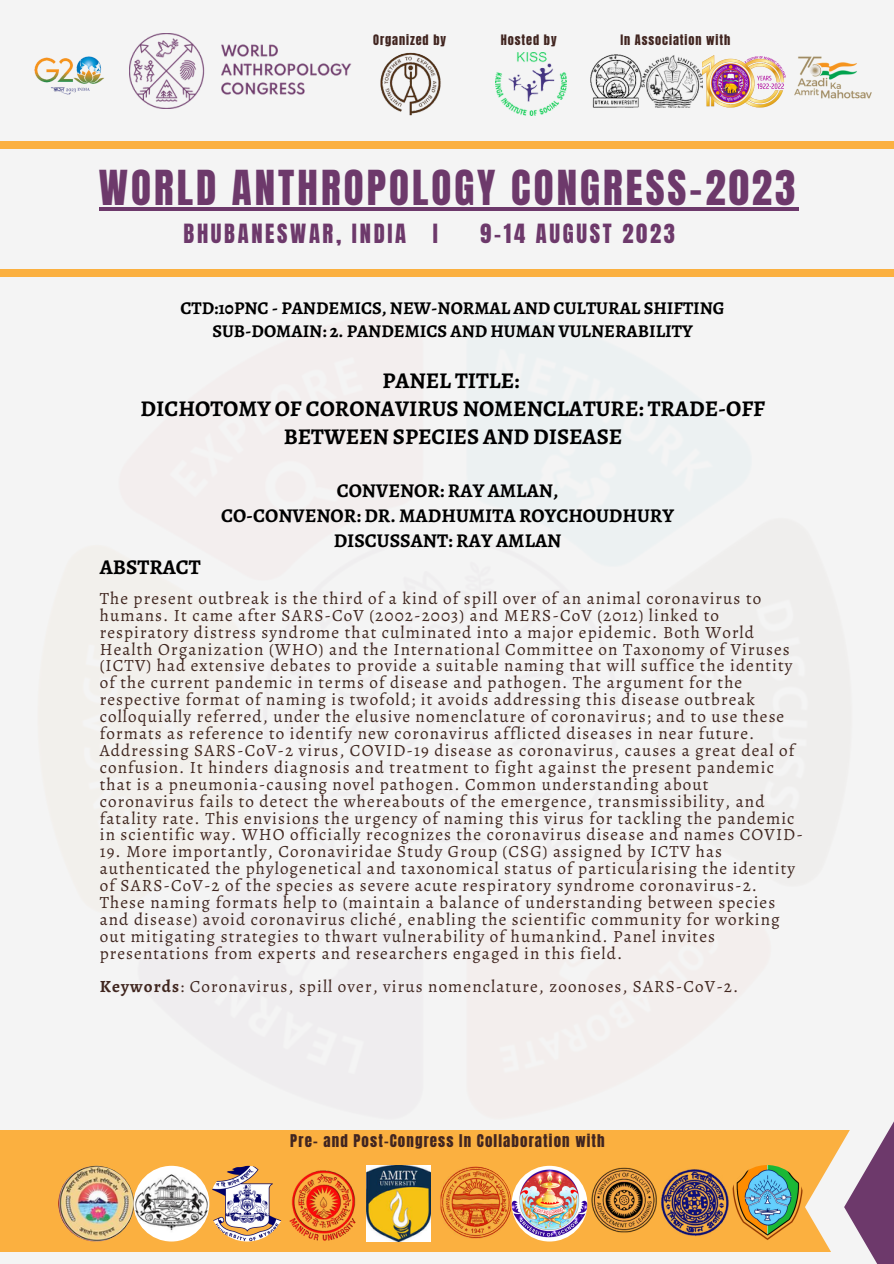
<style>
.page{position:relative;width:894px;height:1264px;background:#fff}
.page>*{position:absolute;margin:0;border:0;box-sizing:border-box;transform-origin:0 0}
.t1{font:40.95px "Anton";letter-spacing:.075em;color:#6d396b}
.t2{font:700 22.5px/28.2px "Alegreya";color:#000;text-align:center}
.t3{font:22.5px "Anton";letter-spacing:.12em;color:#6d396b}
.t4{font:700 21px "Alegreya";color:#000}
.t5{font:700 19.5px "Alegreya";color:#000}
.t6{font:700 18px "Alegreya";color:#000}
.t7{font:17.1px/17px "Alegreya";letter-spacing:.065em;color:#40261f}
.t8{font:15px "Anton";letter-spacing:.075em;color:#412520}
.t9{font:12.3px "Anton";letter-spacing:.075em;color:#412520}
.s1{font-weight:700}
</style>
<div class="page">
<div style="left:0;top:0;width:893px;height:1263px;background:#f4f4f4"></div>
<div style="left:1px;top:269px;width:892px;height:8px;background:#fbb040"></div>
<div style="left:0;top:1130px;width:893px;height:120px;background:#fbb040"></div>
<svg style="left:804px;top:1142px;width:39px;height:110px;fill:#f4f4f4"></svg>
<svg style="left:843px;top:1130px;width:50px;height:133px;fill:#6d396b"></svg>
<div style="left:1px;top:141px;width:892px;height:8px;background:#fbb040"></div>
<img style="left:58px;top:1165px;width:76px;height:76px;border-radius:50%">
<img style="left:134px;top:1165px;width:75px;height:76px;border-radius:50%">
<img style="left:209px;top:1165px;width:76px;height:76px;border-radius:50%">
<img style="left:285px;top:1165px;width:75px;height:76px;border-radius:50%">
<img style="left:436px;top:1165px;width:75px;height:76px;border-radius:50%">
<img style="left:511px;top:1165px;width:76px;height:76px;border-radius:50%">
<img style="left:366px;top:1165px;width:64px;height:75px">
<img style="left:575px;top:1167px;width:154px;height:69px">
<img style="left:729px;top:1164px;width:75px;height:76px;border-radius:50%">
<img style="left:590px;top:55px;width:49px;height:53px">
<img style="left:639px;top:55px;width:146px;height:53px">
<img style="left:379px;top:53px;width:63px;height:62px;border-radius:50%">
<img style="left:129px;top:34px;width:223px;height:74px">
<img style="left:785px;top:56px;width:87px;height:43px">
<img style="left:34px;top:56px;width:70px;height:39px">
<img style="left:495px;top:53px;width:71px;height:63px">
<hr style="left:99px;top:207px;width:699px;height:4px;background:#6d396b">
<p class="t9" style="left:373px;top:31px;width:74px">Organized by</p>
<p class="t9" style="left:500px;top:31px;width:57px">Hosted by</p>
<p class="t9" style="left:620px;top:31px;width:111px">In Association with</p>
<p class="t1" style="left:99px;top:158px;width:698px">WORLD ANTHROPOLOGY CONGRESS-2023</p>
<p class="t3" style="left:183px;top:218px;width:256px">BHUBANESWAR, INDIA I</p>
<p class="t3" style="left:480px;top:218px;width:196px">9-14 AUGUST 2023</p>
<p class="t6" style="left:180px;top:296px;width:545px">CTD:10PNC - PANDEMICS, NEW-NORMAL AND CULTURAL SHIFTING</p>
<p class="t6" style="left:212px;top:318px;width:482px">SUB-DOMAIN: 2. PANDEMICS AND HUMAN VULNERABILITY</p>
<p class="t2" style="left:382px;top:366px;width:139px">PANEL TITLE:</p>
<p class="t2" style="left:141px;top:394px;width:626px">DICHOTOMY OF CORONAVIRUS NOMENCLATURE: TRADE-OFF<br>BETWEEN SPECIES AND DISEASE</p>
<p class="t5" style="left:336px;top:477px;width:223px">CONVENOR: RAY AMLAN,</p>
<p class="t5" style="left:221px;top:502px;width:454px">CO-CONVENOR: DR. MADHUMITA ROYCHOUDHURY</p>
<p class="t5" style="left:333px;top:526px;width:229px">DISCUSSANT: RAY AMLAN</p>
<p class="t4" style="left:100px;top:552px;width:102px">ABSTRACT</p>
<p class="t7" style="left:100px;top:589px;width:704px">The present outbreak is the third of a kind of spill over of an animal coronavirus to humans. It came after SARS-CoV (2002-2003) and MERS-CoV (2012) linked to respiratory distress syndrome that culminated into a major epidemic. Both World Health Organization (WHO) and the International Committee on Taxonomy of Viruses (ICTV) had extensive debates to provide a suitable naming that will suffice the identity of the current pandemic in terms of disease and pathogen. The argument for the respective format of naming is twofold; it avoids addressing this disease outbreak colloquially referred, under the elusive nomenclature of coronavirus; and to use these formats as reference to identify new coronavirus afflicted diseases in near future.<br>Addressing SARS-CoV-2 virus, COVID-19 disease as coronavirus, causes a great deal of confusion. It hinders diagnosis and treatment to fight against the present pandemic that is a pneumonia-causing novel pathogen. Common understanding about coronavirus fails to detect the whereabouts of the emergence, transmissibility, and fatality rate. This envisions the urgency of naming this virus for tackling the pandemic in scientific way. WHO officially recognizes the coronavirus disease and names COVID-</p>
<p class="t7" style="left:100px;top:843px;width:696px">19. More importantly, Coronaviridae Study Group (CSG) assigned by ICTV has authenticated the phylogenetical and taxonomical status of particularising the identity of SARS-CoV-2 of the species as severe acute respiratory syndrome coronavirus-2.<br>These naming formats help to (maintain a balance of understanding between species and disease) avoid coronavirus cliché, enabling the scientific community for working out mitigating strategies to thwart vulnerability of humankind. Panel invites presentations from experts and researchers engaged in this field.</p>
<p class="t7" style="left:100px;top:978px;width:640px"><span class="s1">Keywords</span>: Coronavirus, spill over, virus nomenclature, zoonoses, SARS-CoV-2.</p>
<p class="t8" style="left:290px;top:1129px;width:316px">Pre- and Post-Congress In Collaboration with</p>
</div>
